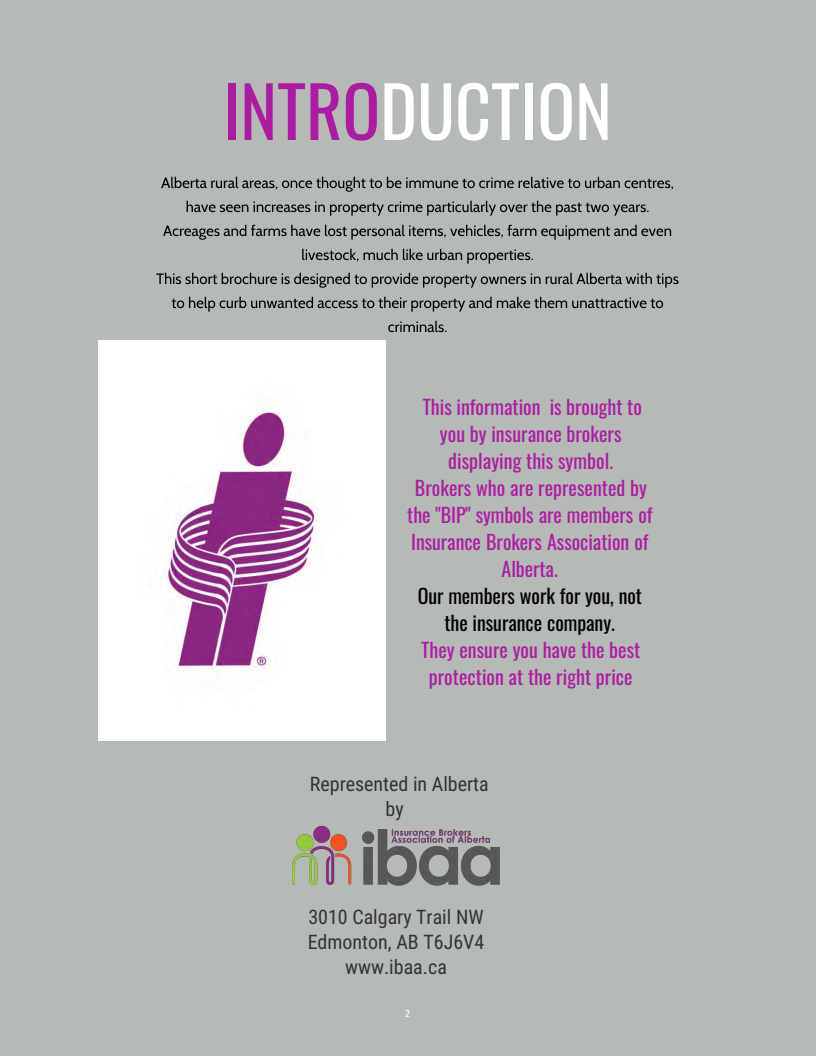
<style>
.page{position:relative;width:816px;height:1056px;background:#b6bab7}
.page>*{position:absolute;margin:0;border:0;box-sizing:border-box;transform-origin:0 0}
.t1{font:70px "Oswald";letter-spacing:.005em;color:#fff}
.t2{font:20px/27px "Oswald";letter-spacing:.005em;color:#ac1ca2;text-align:center}
.t3{font:20px/25px "Roboto Condensed";letter-spacing:.005em;color:#333;text-align:center}
.t4{font:20px/27px "Oswald";color:#000;text-align:center}
.t5{font:9px "Oswald";color:#fff}
.s1{color:#ac1ca2}
</style>
<div class="page">
<svg style="left:161px;top:177px;width:512px;height:15px"></svg>
<svg style="left:187px;top:201px;width:462px;height:15px"></svg>
<svg style="left:163px;top:225px;width:508px;height:15px"></svg>
<svg style="left:302px;top:249px;width:231px;height:15px"></svg>
<svg style="left:156px;top:273px;width:523px;height:15px"></svg>
<svg style="left:172px;top:297px;width:491px;height:15px"></svg>
<svg style="left:388px;top:321px;width:58px;height:11px"></svg>
<img style="left:292px;top:825px;width:208px;height:61px">
<img style="left:99px;top:341px;width:286px;height:399px">
<h1 class="t1" style="left:223px;top:56px;width:390px"><span class="s1">INTRO</span>DUCTION</h1>
<p class="t2" style="left:407px;top:392px;width:247px">This information is brought to you by insurance brokers displaying this symbol.<br>Brokers who are represented by the "BIP" symbols are members of<br>Insurance Brokers Association of<br>Alberta.</p>
<p class="t4" style="left:418px;top:581px;width:226px">Our members work for you, not the insurance company.</p>
<p class="t2" style="left:421px;top:635px;width:221px">They ensure you have the best protection at the right price</p>
<p class="t3" style="left:310px;top:772px;width:180px">Represented in Alberta by</p>
<p class="t3" style="left:308px;top:905px;width:178px">3010 Calgary Trail NW<br>Edmonton, AB T6J6V4 www.ibaa.ca</p>
<p class="t5" style="left:405px;top:1006px;width:6px">2</p>
</div>
